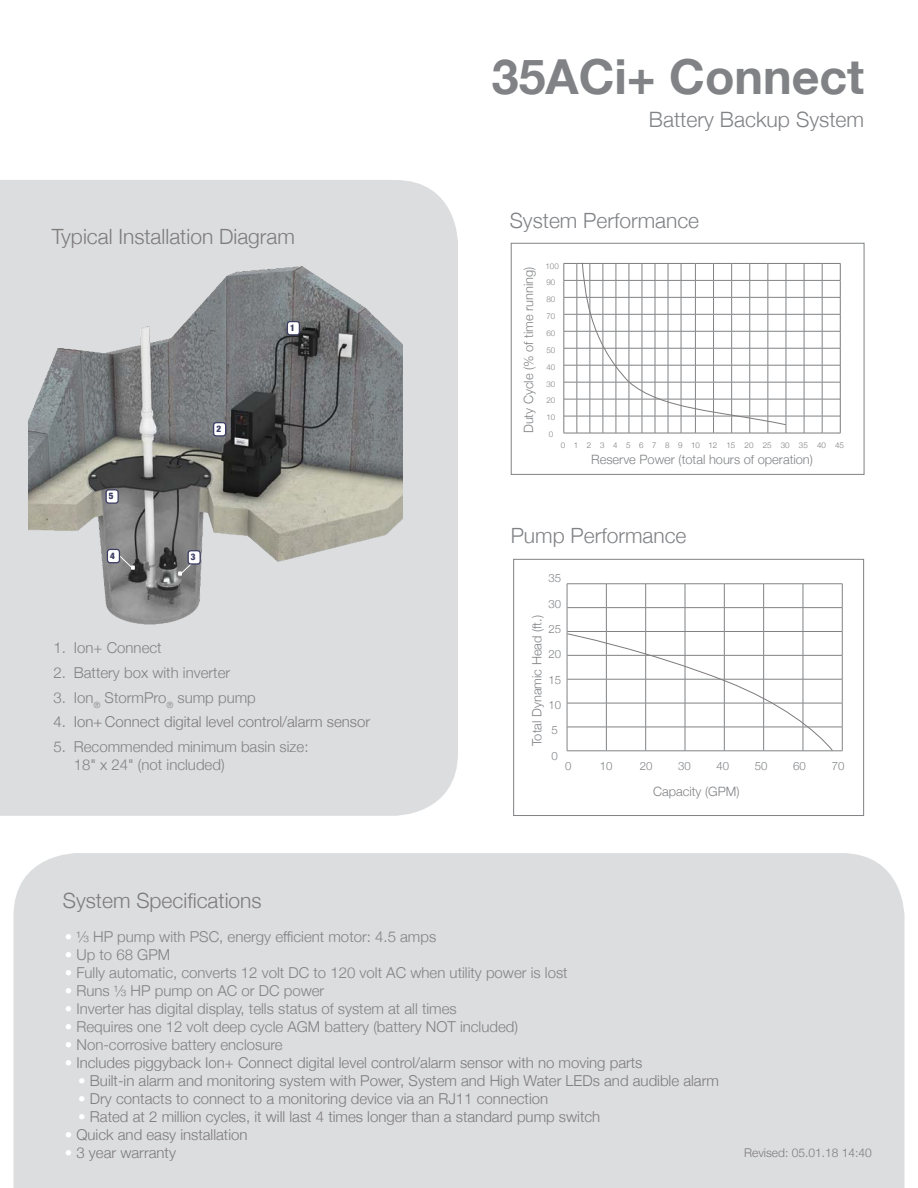
<style>
.page{position:relative;width:918px;height:1188px;background:#fff}
.page>*{position:absolute;margin:0;border:0;box-sizing:border-box;transform-origin:0 0}
.t1{font:700 48.3px "Helvetica Neue";color:#808285}
.t2{font:300 21.15px "Helvetica Neue";color:#808285}
.t3{font:300 21px "Helvetica Neue";color:#7e7b7b}
.t4{font:300 21px "Helvetica Neue";color:#808285}
.t5{font:300 15px/18px "Helvetica Neue";color:#808285}
.t6{font:300 15px "Helvetica Neue";color:#7e7b7b}
.t7{font:300 12.9px "Helvetica Neue";color:#808285}
.t8{font:300 12px "Helvetica Neue";color:#7e7b7b}
.t9{font:300 11.4px "Helvetica Neue";color:#808285}
.t10{font:900 condensed 9.15px "Helvetica Neue";color:#3c3f63}
.t11{font:900 condensed 9.15px "Helvetica Neue";color:#3d3f64}
.t12{font:300 7.95px "Helvetica Neue";color:#7e7b7b}
.t13{font:300 7.95px "Helvetica Neue";color:#808285}
.s1{color:#fff}
</style>
<div class="page">
<div style="left:0;top:180px;width:458px;height:636px;background:#dcdddf"></div>
<img style="left:28px;top:261px;width:375px;height:367px">
<div style="left:214px;top:423px;width:12px;height:13px;background:#fff;border-radius:3px"></div>
<div style="left:213px;top:422px;width:13px;height:15px;border:1px solid #3d3f64;border-radius:3px"></div>
<div style="left:106px;top:490px;width:12px;height:13px;background:#fff;border-radius:3px"></div>
<div style="left:105px;top:489px;width:14px;height:15px;border:1px solid #3d3f64;border-radius:3px"></div>
<svg style="left:178px;top:560px;width:17px;height:16px"></svg>
<svg style="left:118px;top:554px;width:17px;height:16px"></svg>
<div style="left:188px;top:551px;width:12px;height:13px;background:#fff;border-radius:3px"></div>
<div style="left:188px;top:550px;width:13px;height:15px;border:1px solid #3d3f64;border-radius:3px"></div>
<div style="left:107px;top:549px;width:12px;height:14px;background:#fff;border-radius:3px"></div>
<div style="left:107px;top:549px;width:13px;height:14px;border:1px solid #3d3f64;border-radius:3px"></div>
<div style="left:14px;top:853px;width:891px;height:335px;background:#dcdddf"></div>
<div style="left:513px;top:559px;width:351px;height:257px;background:#fff;border:1px solid #808285"></div>
<hr style="left:803px;top:607px;width:39px;height:1px;background:#808285">
<hr style="left:803px;top:631px;width:39px;height:1px;background:#808285">
<hr style="left:803px;top:655px;width:39px;height:1px;background:#808285">
<hr style="left:803px;top:679px;width:39px;height:1px;background:#808285">
<hr style="left:803px;top:703px;width:39px;height:1px;background:#808285">
<hr style="left:803px;top:727px;width:39px;height:1px;background:#808285">
<svg style="left:842px;top:584px;width:1px;height:167px"></svg>
<hr style="left:803px;top:584px;width:39px;height:1px;background:#808285">
<hr style="left:803px;top:751px;width:39px;height:1px;background:#808285">
<svg style="left:567px;top:584px;width:267px;height:168px"></svg>
<div style="left:511px;top:243px;width:353px;height:232px;background:#fff;border:1px solid #808285"></div>
<svg style="left:564px;top:262px;width:277px;height:172px"></svg>
<div style="left:287px;top:322px;width:12px;height:13px;background:#fff;border-radius:3px"></div>
<div style="left:287px;top:321px;width:13px;height:15px;border:1px solid #3d3f64;border-radius:3px"></div>
<p class="t1" style="left:492px;top:39px;width:374px">35ACi+ Connect</p>
<p class="t3" style="left:52px;top:219px;width:245px">Typical Installation Diagram</p>
<p class="t11" style="left:216px;top:421px;width:6px">2</p>
<p class="t10" style="left:109px;top:489px;width:6px">5</p>
<p class="t10" style="left:110px;top:548px;width:6px">4</p>
<p class="t10" style="left:191px;top:549px;width:6px">3</p>
<p class="t11" style="left:290px;top:320px;width:6px">1</p>
<p class="t5" style="left:54px;top:638px;width:110px">1. Ion+ Connect</p>
<p class="t5" style="left:54px;top:662px;width:178px">2. Battery box with inverter</p>
<p class="t5" style="left:54px;top:687px;width:204px">3. Ion<sub>®</sub> StormPro<sub>®</sub> sump pump</p>
<p class="t6" style="left:54px;top:710px;width:318px">4. Ion+ Connect digital level control/alarm sensor</p>
<p class="t5" style="left:74px;top:737px;width:236px;text-indent:-20px">5. Recommended minimum basin size:<br>18" x 24" (not included)</p>
<p class="t3" style="left:63px;top:884px;width:200px">System Specifications</p>
<p class="t2" style="left:649px;top:102px;width:217px">Battery Backup System</p>
<p class="t4" style="left:510px;top:203px;width:191px">System Performance</p>
<p class="t7" style="left:518px;top:433px;width:168px;rotate:-90deg">Duty Cycle (% of time running)</p>
<p class="t13" style="left:546px;top:260px;width:15px">100</p>
<p class="t13" style="left:547px;top:276px;width:10px">90</p>
<p class="t13" style="left:547px;top:293px;width:10px">80</p>
<p class="t13" style="left:547px;top:310px;width:10px">70</p>
<p class="t13" style="left:547px;top:327px;width:10px">60</p>
<p class="t13" style="left:547px;top:344px;width:10px">50</p>
<p class="t13" style="left:547px;top:360px;width:10px">40</p>
<p class="t13" style="left:547px;top:377px;width:10px">30</p>
<p class="t13" style="left:547px;top:394px;width:10px">20</p>
<p class="t13" style="left:547px;top:411px;width:10px">10</p>
<p class="t13" style="left:549px;top:428px;width:6px">0</p>
<p class="t12" style="left:561px;top:439px;width:6px">0</p>
<p class="t12" style="left:574px;top:439px;width:6px">1</p>
<p class="t12" style="left:587px;top:439px;width:6px">2</p>
<p class="t12" style="left:600px;top:439px;width:6px">3</p>
<p class="t12" style="left:613px;top:439px;width:6px">4</p>
<p class="t12" style="left:626px;top:439px;width:6px">5</p>
<p class="t12" style="left:639px;top:439px;width:6px">6</p>
<p class="t12" style="left:652px;top:439px;width:6px">7</p>
<p class="t12" style="left:665px;top:439px;width:6px">8</p>
<p class="t12" style="left:678px;top:439px;width:6px">9</p>
<p class="t12" style="left:691px;top:439px;width:10px">10</p>
<p class="t12" style="left:708px;top:439px;width:10px">12</p>
<p class="t12" style="left:727px;top:439px;width:10px">15</p>
<p class="t12" style="left:745px;top:439px;width:10px">20</p>
<p class="t12" style="left:763px;top:439px;width:10px">25</p>
<p class="t12" style="left:781px;top:439px;width:10px">30</p>
<p class="t12" style="left:799px;top:439px;width:10px">35</p>
<p class="t12" style="left:817px;top:439px;width:10px">40</p>
<p class="t12" style="left:835px;top:439px;width:10px">45</p>
<p class="t7" style="left:591px;top:449px;width:223px">Reserve Power (total hours of operation)</p>
<p class="t4" style="left:511px;top:518px;width:177px">Pump Performance</p>
<p class="t9" style="left:548px;top:569px;width:14px">35</p>
<p class="t9" style="left:548px;top:594px;width:14px">30</p>
<p class="t9" style="left:548px;top:620px;width:14px">25</p>
<p class="t9" style="left:548px;top:645px;width:14px">20</p>
<p class="t9" style="left:548px;top:670px;width:14px">15</p>
<p class="t9" style="left:548px;top:696px;width:14px">10</p>
<p class="t9" style="left:552px;top:721px;width:8px">5</p>
<p class="t9" style="left:552px;top:746px;width:8px">0</p>
<p class="t7" style="left:527px;top:746px;width:133px;rotate:-90deg">Total Dynamic Head (ft.)</p>
<p class="t9" style="left:565px;top:757px;width:8px">0</p>
<p class="t9" style="left:600px;top:757px;width:14px">10</p>
<p class="t9" style="left:640px;top:757px;width:14px">20</p>
<p class="t9" style="left:678px;top:757px;width:14px">30</p>
<p class="t9" style="left:717px;top:757px;width:14px">40</p>
<p class="t9" style="left:755px;top:757px;width:14px">50</p>
<p class="t9" style="left:793px;top:757px;width:14px">60</p>
<p class="t9" style="left:832px;top:757px;width:14px">70</p>
<p class="t7" style="left:653px;top:781px;width:88px">Capacity (GPM)</p>
<p class="t5" style="left:65px;top:927px;width:373px"><span class="s1">•</span> ⅓ HP pump with PSC, energy efficient motor: 4.5 amps</p>
<p class="t5" style="left:65px;top:945px;width:107px"><span class="s1">•</span> Up to 68 GPM</p>
<p class="t5" style="left:65px;top:963px;width:504px"><span class="s1">•</span> Fully automatic, converts 12 volt DC to 120 volt AC when utility power is lost</p>
<p class="t5" style="left:65px;top:981px;width:261px"><span class="s1">•</span> Runs ⅓ HP pump on AC or DC power</p>
<p class="t5" style="left:65px;top:999px;width:393px"><span class="s1">•</span> Inverter has digital display, tells status of system at all times</p>
<p class="t5" style="left:65px;top:1017px;width:455px"><span class="s1">•</span> Requires one 12 volt deep cycle AGM battery (battery NOT included)</p>
<p class="t5" style="left:65px;top:1035px;width:219px"><span class="s1">•</span> Non-corrosive battery enclosure</p>
<p class="t6" style="left:65px;top:1051px;width:579px"><span class="s1">•</span> Includes piggyback Ion+ Connect digital level control/alarm sensor with no moving parts</p>
<p class="t6" style="left:78px;top:1069px;width:642px"><span class="s1">•</span> Built-in alarm and monitoring system with Power, System and High Water LEDs and audible alarm</p>
<p class="t6" style="left:78px;top:1087px;width:471px"><span class="s1">•</span> Dry contacts to connect to a monitoring device via an RJ11 connection</p>
<p class="t6" style="left:78px;top:1105px;width:524px"><span class="s1">•</span> Rated at 2 million cycles, it will last 4 times longer than a standard pump switch</p>
<p class="t6" style="left:65px;top:1123px;width:184px"><span class="s1">•</span> Quick and easy installation</p>
<p class="t6" style="left:65px;top:1141px;width:113px"><span class="s1">•</span> 3 year warranty</p>
<p class="t8" style="left:744px;top:1144px;width:129px">Revised: 05.01.18 14:40</p>
</div>
